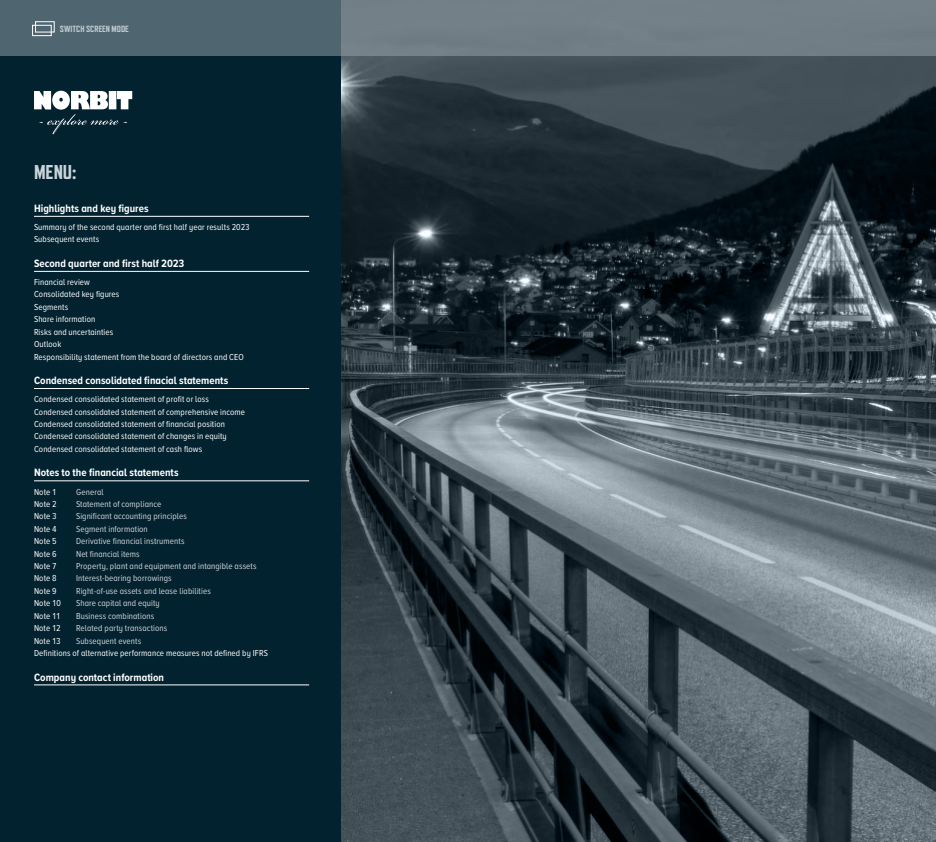
<style>
.page{position:relative;width:936px;height:842px;background:#fff}
.page>*{position:absolute;margin:0;border:0;box-sizing:border-box;transform-origin:0 0}
.t1{font:800 20px "Refrigerator Deluxe";color:#c8d3da}
.t2{font:700 11px "Proxima Nova A Cond";letter-spacing:.005em;color:#fff}
.t3{font:9px/12.4px "Proxima Nova A Cond";letter-spacing:.01em;color:#fff}
.t4{font:9px "Proxima Nova A Cond";letter-spacing:.01em;color:#ced4d8}
.t5{font:800 9px "Refrigerator Deluxe";letter-spacing:.005em;color:#bfc9d0}
</style>
<div class="page">
<img style="left:340px;top:56px;width:595px;height:786px">
<div style="left:0;top:0;width:340px;height:842px;background:#02222f"></div>
<svg style="left:0;top:0;width:935px;height:56px;background:#65757e"></svg>
<hr style="left:34px;top:216px;width:275px;height:1px;background:#fff">
<hr style="left:34px;top:271px;width:275px;height:1px;background:#fff">
<hr style="left:34px;top:388px;width:275px;height:1px;background:#fff">
<hr style="left:34px;top:481px;width:275px;height:1px;background:#fff">
<hr style="left:34px;top:685px;width:275px;height:1px;background:#fff">
<div style="left:32px;top:25px;width:19px;height:11px;border:1px solid #fff"></div>
<div style="left:35px;top:21px;width:19px;height:11px;border:1px solid #fff"></div>
<svg style="left:34px;top:91px;width:98px;height:43px"></svg>
<p class="t5" style="left:60px;top:24px;width:70px">SWITCH SCREEN MODE</p>
<h1 class="t1" style="left:34px;top:160px;width:44px">MENU:</h1>
<p class="t2" style="left:34px;top:200px;width:116px">Highlights and key figures</p>
<p class="t3" style="left:34px;top:220px;width:217px">Summary of the second quarter and first half year results 2023<br>Subsequent events</p>
<p class="t2" style="left:34px;top:255px;width:152px">Second quarter and first half 2023</p>
<p class="t3" style="left:34px;top:275px;width:211px">Financial review<br>Consolidated key figures<br>Segments<br>Share information<br>Risks and uncertainties<br>Outlook<br>Responsibility statement from the board of directors and CEO</p>
<p class="t2" style="left:34px;top:372px;width:196px">Condensed consolidated finacial statements</p>
<p class="t3" style="left:34px;top:393px;width:212px">Condensed consolidated statement of profit or loss Condensed consolidated statement of comprehensive income Condensed consolidated statement of financial position Condensed consolidated statement of changes in equity Condensed consolidated statement of cash flows</p>
<p class="t2" style="left:34px;top:465px;width:146px">Notes to the financial statements</p>
<p class="t3" style="left:34px;top:485px;width:24px">Note 1</p>
<p class="t4" style="left:76px;top:485px;width:29px">General</p>
<p class="t3" style="left:34px;top:497px;width:24px">Note 2</p>
<p class="t4" style="left:76px;top:497px;width:87px">Statement of compliance</p>
<p class="t3" style="left:34px;top:510px;width:24px">Note 3</p>
<p class="t4" style="left:76px;top:510px;width:112px">Significant accounting principles</p>
<p class="t3" style="left:34px;top:522px;width:24px">Note 4</p>
<p class="t4" style="left:76px;top:522px;width:73px">Segment information</p>
<p class="t3" style="left:34px;top:535px;width:24px">Note 5</p>
<p class="t4" style="left:76px;top:535px;width:110px">Derivative financial instruments</p>
<p class="t3" style="left:34px;top:547px;width:24px">Note 6</p>
<p class="t4" style="left:76px;top:547px;width:65px">Net financial items</p>
<p class="t3" style="left:34px;top:559px;width:24px">Note 7</p>
<p class="t4" style="left:76px;top:559px;width:182px">Property, plant and equipment and intangible assets</p>
<p class="t3" style="left:34px;top:572px;width:24px">Note 8</p>
<p class="t4" style="left:76px;top:572px;width:97px">Interest-bearing borrowings</p>
<p class="t3" style="left:34px;top:584px;width:24px">Note 9</p>
<p class="t4" style="left:76px;top:584px;width:136px">Right-of-use assets and lease liabilities</p>
<p class="t3" style="left:34px;top:597px;width:28px">Note 10</p>
<p class="t4" style="left:76px;top:597px;width:85px">Share capital and equity</p>
<p class="t3" style="left:34px;top:609px;width:28px">Note 11</p>
<p class="t4" style="left:76px;top:609px;width:80px">Business combinations</p>
<p class="t3" style="left:34px;top:622px;width:28px">Note 12</p>
<p class="t4" style="left:76px;top:621px;width:93px">Related party transactions</p>
<p class="t3" style="left:34px;top:634px;width:28px">Note 13</p>
<p class="t4" style="left:76px;top:634px;width:67px">Subsequent events</p>
<p class="t3" style="left:34px;top:646px;width:235px">Definitions of alternative performance measures not defined by IFRS</p>
<p class="t2" style="left:34px;top:669px;width:132px">Company contact information</p>
</div>
